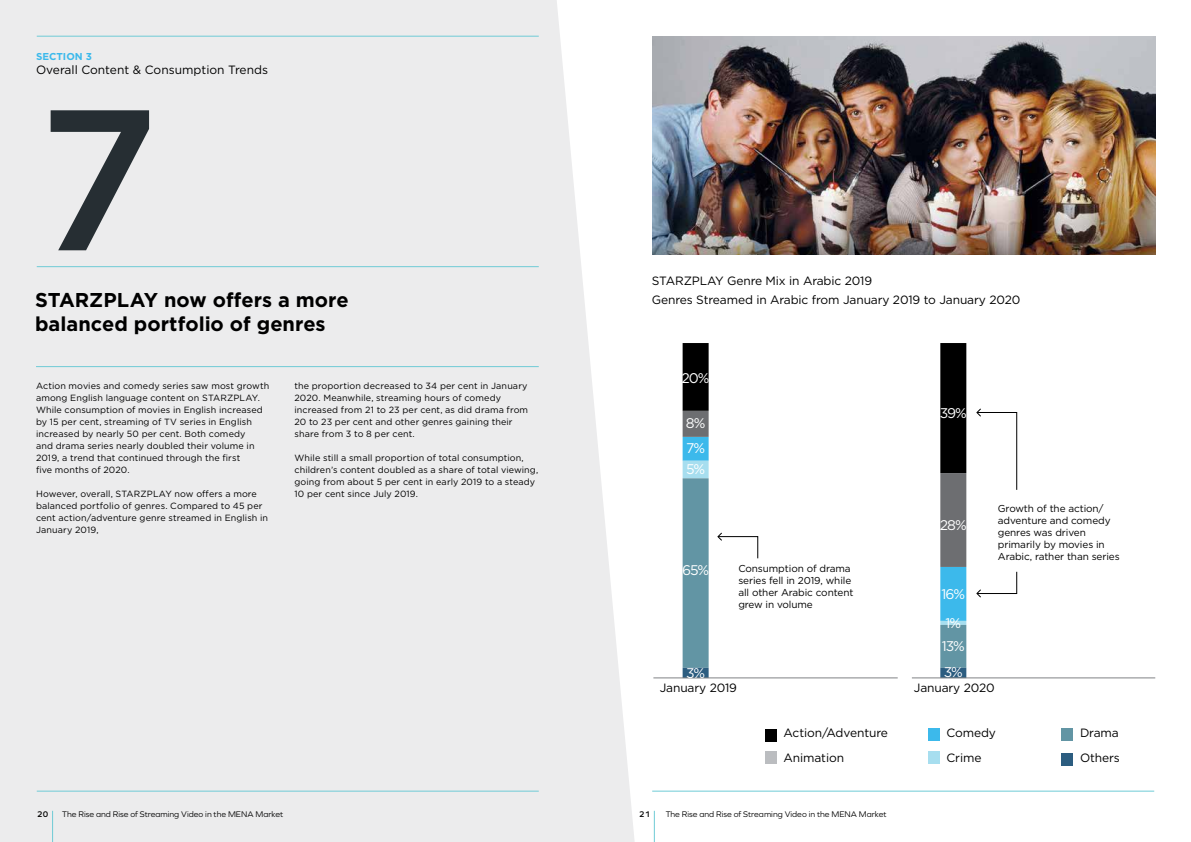
<style>
.page{position:relative;width:1191px;height:842px;background:#fff}
.page>*{position:absolute;margin:0;border:0;box-sizing:border-box;transform-origin:0 0}
.t1{font:500 200px "Gotham";color:#262e33}
.t2{font:700 20px/24px "Gotham";color:#000}
.t3{font:14px/24.8px "Gotham";letter-spacing:-.075em;color:#fff}
.t4{font:12px/24.2px "Gotham";letter-spacing:-.01em;color:#000}
.t5{font:10px/12px "Gotham";letter-spacing:-.01em;color:#000}
.t6{font:700 10px "Gotham";color:#3cb9eb}
.t7{font:9px/12px "Gotham";letter-spacing:.01em;color:#000}
.t8{font:8.5px "Graphie";color:#000}
.t9{font:600 8.5px "Graphie";color:#000}
</style>
<div class="page">
<div style="left:0;top:0;width:634px;height:842px;background:#ececed"></div>
<hr style="left:36px;top:366px;width:503px;height:1px;background:#6fcbd6">
<div style="left:765px;top:729px;width:11px;height:12px;background:#000"></div>
<div style="left:928px;top:752px;width:11px;height:12px;background:#a7deef"></div>
<div style="left:765px;top:752px;width:11px;height:12px;background:#bbbdc0"></div>
<div style="left:1061px;top:729px;width:11px;height:12px;background:#6295a4"></div>
<div style="left:928px;top:729px;width:11px;height:12px;background:#3cb9eb"></div>
<div style="left:1061px;top:753px;width:11px;height:12px;background:#2c5d80"></div>
<hr style="left:37px;top:36px;width:502px;height:1px;background:#6fcbd6">
<hr style="left:37px;top:791px;width:502px;height:1px;background:#6fcbd6">
<hr style="left:652px;top:791px;width:502px;height:1px;background:#6fcbd6">
<div style="left:682px;top:343px;width:26px;height:68px;background:#000"></div>
<div style="left:682px;top:437px;width:26px;height:24px;background:#3cb9eb"></div>
<div style="left:682px;top:461px;width:26px;height:17px;background:#a7deef"></div>
<div style="left:682px;top:478px;width:26px;height:190px;background:#6295a4"></div>
<div style="left:682px;top:668px;width:26px;height:10px;background:#2c5d80"></div>
<div style="left:682px;top:411px;width:26px;height:26px;background:#6d6e71"></div>
<div style="left:940px;top:343px;width:26px;height:130px;background:#000"></div>
<div style="left:940px;top:567px;width:26px;height:54px;background:#3cb9eb"></div>
<hr style="left:940px;top:621px;width:26px;height:4px;background:#a7deef">
<div style="left:940px;top:625px;width:26px;height:43px;background:#6295a4"></div>
<div style="left:940px;top:668px;width:26px;height:10px;background:#2c5d80"></div>
<div style="left:940px;top:473px;width:26px;height:94px;background:#6d6e71"></div>
<hr style="left:653px;top:678px;width:244px;height:1px;background:#808285">
<hr style="left:912px;top:678px;width:243px;height:1px;background:#808285">
<svg style="left:976px;top:408px;width:41px;height:82px"></svg>
<svg style="left:976px;top:571px;width:41px;height:27px"></svg>
<svg style="left:717px;top:532px;width:41px;height:27px"></svg>
<img style="left:652px;top:36px;width:503px;height:219px">
<hr style="left:37px;top:266px;width:502px;height:1px;background:#6fcbd6">
<hr style="left:654px;top:811px;width:1px;height:31px;background:#6fcbd6">
<hr style="left:52px;top:811px;width:1px;height:31px;background:#6fcbd6">
<p class="t6" style="left:36px;top:49px;width:57px">SECTION 3</p>
<h3 class="t4" style="left:36px;top:57px;width:233px">Overall Content &amp; Consumption Trends</h3>
<h1 class="t1" style="left:37px;top:49px;width:123px">7</h1>
<h2 class="t2" style="left:35px;top:288px;width:315px">STARZPLAY now offers a more balanced portfolio of genres</h2>
<p class="t7" style="left:36px;top:380px;width:235px">Action movies and comedy series saw most growth among English language content on STARZPLAY.<br>While consumption of movies in English increased by 15 per cent, streaming of TV series in English increased by nearly 50 per cent. Both comedy<br>and drama series nearly doubled their volume in 2019, a trend that continued through the first<br>five months of 2020.</p>
<p class="t7" style="left:36px;top:487px;width:234px">However, overall, STARZPLAY now offers a more balanced portfolio of genres. Compared to 45 per cent action/adventure genre streamed in English in January 2019,</p>
<p class="t7" style="left:294px;top:380px;width:235px">the proportion decreased to 34 per cent in January 2020. Meanwhile, streaming hours of comedy increased from 21 to 23 per cent, as did drama from 20 to 23 per cent and other genres gaining their share from 3 to 8 per cent.</p>
<p class="t7" style="left:294px;top:451px;width:245px">While still a small proportion of total consumption, children’s content doubled as a share of total viewing, going from about 5 per cent in early 2019 to a steady 10 per cent since July 2019.</p>
<h3 class="t4" style="left:652px;top:271px;width:370px;line-height:18.6px">STARZPLAY Genre Mix in Arabic 2019<br>Genres Streamed in Arabic from January 2019 to January 2020</h3>
<h3 class="t3" style="left:681px;top:366px;width:29px">20%</h3>
<h3 class="t3" style="left:686px;top:411px;width:21px">8%<br>7%</h3>
<h3 class="t3" style="left:686px;top:456px;width:21px">5%</h3>
<h3 class="t3" style="left:682px;top:557px;width:29px">65%</h3>
<p class="t5" style="left:738px;top:562px;width:117px">Consumption of drama series fell in 2019, while all other Arabic content grew in volume</p>
<h3 class="t3" style="left:939px;top:401px;width:29px">39%</h3>
<h3 class="t3" style="left:940px;top:513px;width:28px">28%</h3>
<h3 class="t3" style="left:941px;top:581px;width:25px">16%</h3>
<h3 class="t3" style="left:945px;top:610px;width:17px">1%</h3>
<h3 class="t3" style="left:941px;top:633px;width:25px">13%</h3>
<h3 class="t3" style="left:686px;top:660px;width:21px">3%</h3>
<h3 class="t3" style="left:943px;top:659px;width:21px">3%</h3>
<p class="t5" style="left:997px;top:502px;width:123px">Growth of the action/ adventure and comedy genres was driven primarily by movies in<br>Arabic, rather than series</p>
<h3 class="t4" style="left:660px;top:675px;width:79px">January 2019</h3>
<h3 class="t4" style="left:913px;top:675px;width:82px">January 2020</h3>
<h3 class="t4" style="left:783px;top:721px;width:106px">Action/Adventure<br>Animation</h3>
<h3 class="t4" style="left:946px;top:721px;width:51px">Comedy<br>Crime</h3>
<h3 class="t4" style="left:1080px;top:721px;width:41px">Drama<br>Others</h3>
<p class="t9" style="left:37px;top:809px;width:13px">20</p>
<p class="t8" style="left:62px;top:809px;width:222px">The Rise and Rise of Streaming Video in the MENA Market</p>
<p class="t9" style="left:639px;top:809px;width:13px">21</p>
<p class="t8" style="left:665px;top:809px;width:222px">The Rise and Rise of Streaming Video in the MENA Market</p>
</div>
